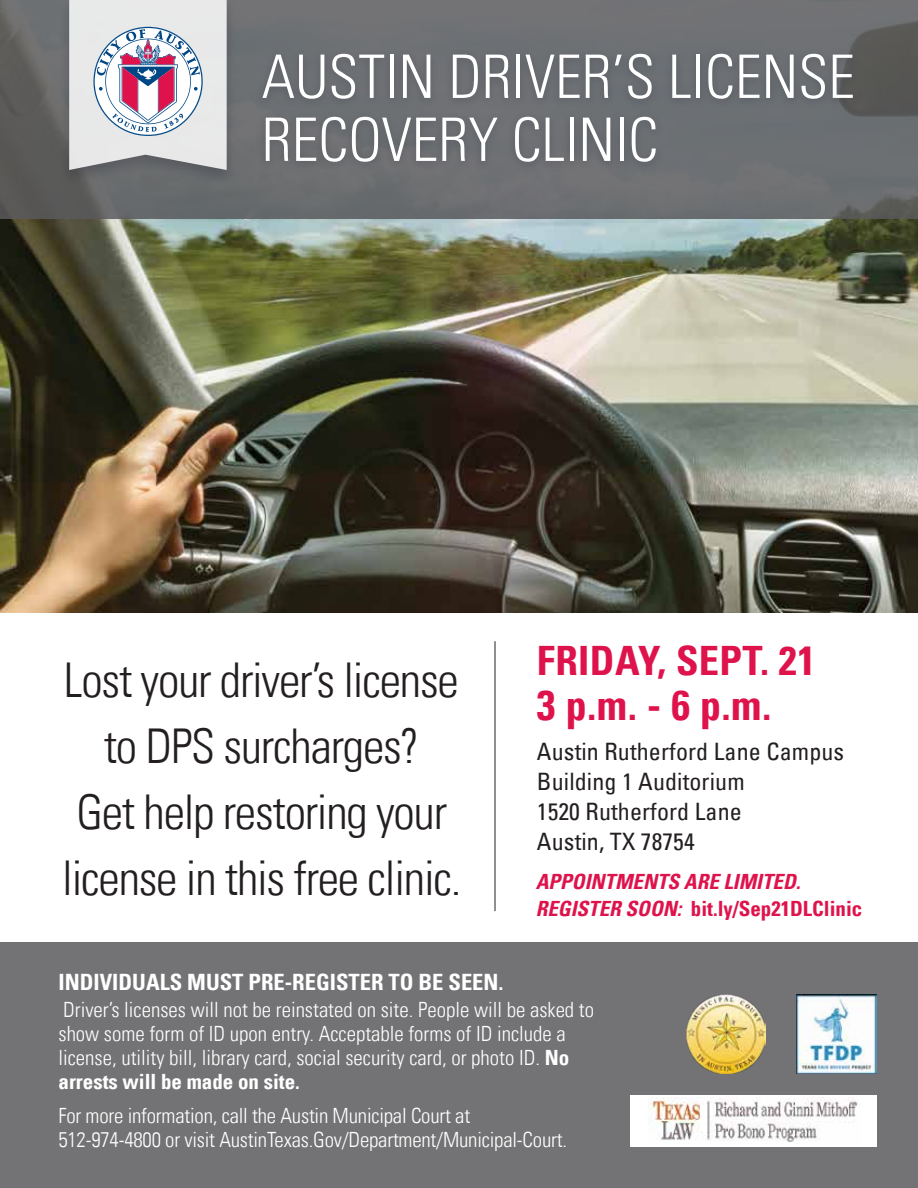
<style>
.page{position:relative;width:918px;height:1188px;background:#fff}
.page>*{position:absolute;margin:0;border:0;box-sizing:border-box;transform-origin:0 0}
.t1{font:300 condensed 60px/63px "Univers LT";color:#fff}
.t2{font:300 condensed 48px/66px "Univers LT";letter-spacing:-.025em;color:#231f20;text-align:center}
.t3{font:700 condensed 42px "Univers LT";color:#df134c}
.t4{font:700 condensed 40.5px "Univers LT";letter-spacing:.01em;color:#df134c}
.t5{font:condensed 24px/30px "Univers LT";letter-spacing:.005em;color:#231f20}
.t6{font:700 condensed 22.5px "Univers LT";color:#fff}
.t7{font:300 condensed 21px/24px "Univers LT";color:#fff}
.t8{font:italic 700 condensed 21px/27px "Univers LT";color:#df134c}
.s1{font-style:normal}
.s2{font-weight:700}
</style>
<div class="page">
<img style="left:0;top:219px;width:918px;height:393px">
<div style="left:0;top:942px;width:918px;height:246px;background:#737375"></div>
<svg style="left:0;top:0;width:918px;height:219px;background:#696a6b"></svg>
<img style="left:250px;top:36px;width:650px;height:188px">
<img style="left:55px;top:0;width:186px;height:191px">
<svg style="left:69px;top:0;width:158px;height:170px"></svg>
<img style="left:687px;top:995px;width:79px;height:78px">
<img style="left:797px;top:994px;width:80px;height:80px">
<div style="left:630px;top:1095px;width:247px;height:51px;background:#fff"></div>
<img style="left:649px;top:1098px;width:209px;height:45px">
<hr style="left:495px;top:641px;width:1px;height:270px;background:#231f20">
<h1 class="t1" style="left:262px;top:45px;width:595px">AUSTIN DRIVER’S LICENSE<br>RECOVERY CLINIC</h1>
<h2 class="t2" style="left:62px;top:647px;width:401px">Lost your driver’s license to DPS surcharges?<br>Get help restoring your license in this free clinic.</h2>
<h3 class="t4" style="left:537px;top:635px;width:280px">FRIDAY, SEPT. 21</h3>
<h3 class="t3" style="left:537px;top:679px;width:236px">3 p.m. - 6 p.m.</h3>
<p class="t5" style="left:537px;top:736px;width:309px">Austin Rutherford Lane Campus<br>Building 1 Auditorium<br>1520 Rutherford Lane<br>Austin, TX 78754</p>
<p class="t8" style="left:536px;top:868px;width:328px">APPOINTMENTS ARE LIMITED.<br>REGISTER SOON: <span class="s1">bit.ly/Sep21DLClinic</span></p>
<p class="t6" style="left:58px;top:969px;width:447px">INDIVIDUALS MUST PRE-REGISTER TO BE SEEN.</p>
<p class="t7" style="left:58px;top:998px;width:537px">Driver’s licenses will not be reinstated on site. People will be asked to show some form of ID upon entry. Acceptable forms of ID include a license, utility bill, library card, social security card, or photo ID. <span class="s2">No arrests will be made on site.</span></p>
<p class="t7" style="left:58px;top:1103px;width:510px">For more information, call the Austin Municipal Court at<br>512-974-4800 or visit AustinTexas.Gov/Department/Municipal-Court.</p>
</div>
